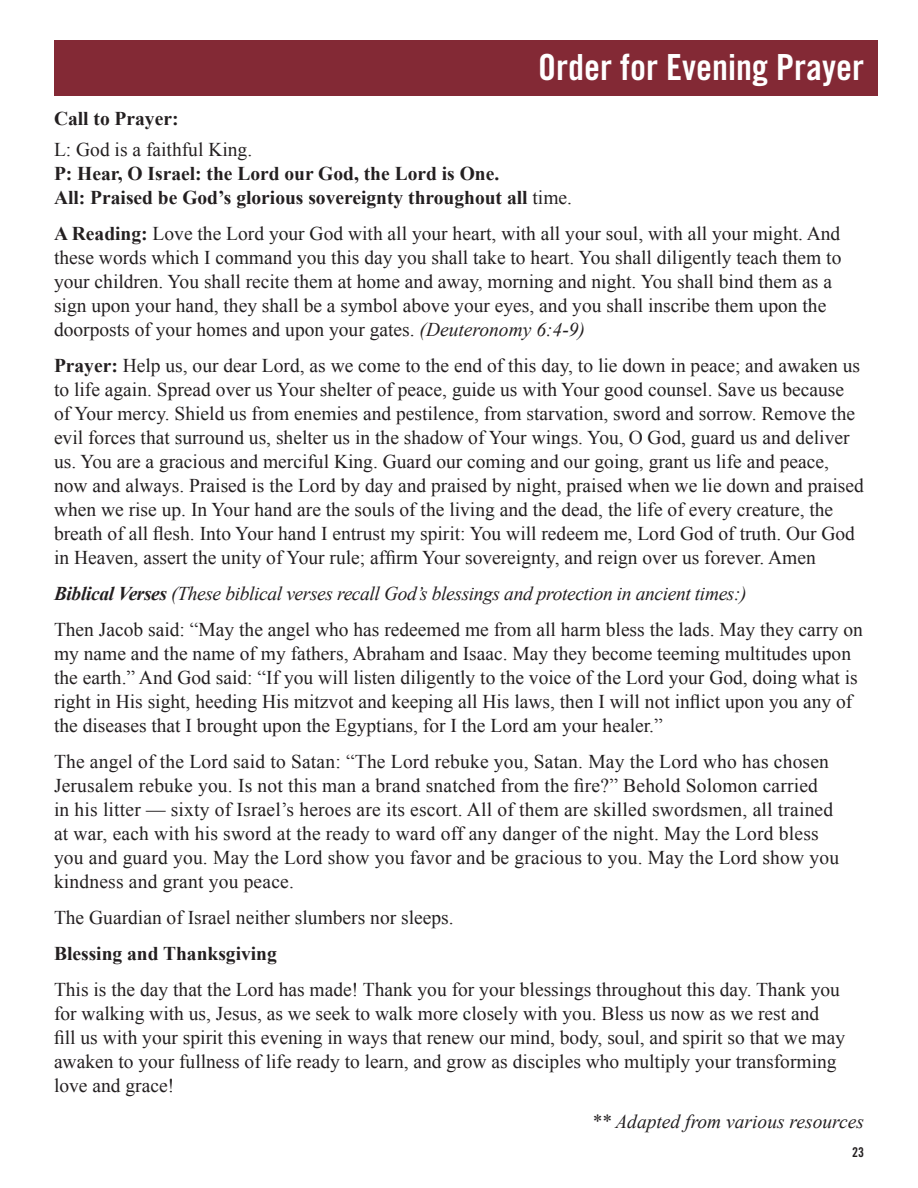
<style>
.page{position:relative;width:918px;height:1188px;background:#fff}
.page>*{position:absolute;margin:0;border:0;box-sizing:border-box;transform-origin:0 0}
.Subhead_1{font:36px "Trade Gothic LT Std Bd Cn 20";color:#fff}
.Normal__Web__wrd_1{font:19.5px/24px "Times New Roman";color:#231f20}
.No_Spacing_wrd_1{font:700 19.5px "Times New Roman";color:#231f20}
.Normal__Web__wrd_1-2{font:italic 19.5px "Times New Roman";letter-spacing:-.02em;color:#231f20}
.Normal__Web__wrd_1-3{font:700 19.5px "Times New Roman";color:#231f20}
.Normal__Web__wrd_1-4{font:italic 19.5px "Times New Roman";color:#231f20}
.No_Spacing_wrd_1-2{font:19.5px "Times New Roman";color:#231f20}
.t1{font:13.5px "Trade Gothic LT Std Bd Cn 20";color:#231f20}
.s1{font-weight:400}
.s2{font-weight:700}
.s3{font-style:italic}
</style>
<div class="page">
<div style="left:54px;top:40px;width:824px;height:56px;background:#832935"></div>
<p class="Subhead_1" style="left:538px;top:45px;width:327px">Order for Evening Prayer</p>
<p class="Normal__Web__wrd_1-3" style="left:54px;top:105px;width:126px">Call to Prayer:</p>
<p class="No_Spacing_wrd_1-2" style="left:54px;top:137px;width:200px">L: God is a faithful King.</p>
<p class="No_Spacing_wrd_1" style="left:54px;top:160px;width:447px">P: Hear, O Israel: the Lord our God, the Lord is One.</p>
<p class="No_Spacing_wrd_1" style="left:54px;top:184px;width:520px">All: Praised be God’s glorious sovereignty throughout all <span class="s1">time.</span></p>
<p class="Normal__Web__wrd_1" style="left:54px;top:222px;width:789px"><span class="s2">A Reading:</span> Love the Lord your God with all your heart, with all your soul, with all your might. And these words which I command you this day you shall take to heart. You shall diligently teach them to your children. You shall recite them at home and away, morning and night. You shall bind them as a sign upon your hand, they shall be a symbol above your eyes, and you shall inscribe them upon the doorposts of your homes and upon your gates. <span class="s3">(Deuteronomy 6:4-9)</span></p>
<p class="Normal__Web__wrd_1" style="left:54px;top:354px;width:811px"><span class="s2">Prayer:</span> Help us, our dear Lord, as we come to the end of this day, to lie down in peace; and awaken us to life again. Spread over us Your shelter of peace, guide us with Your good counsel. Save us because of Your mercy. Shield us from enemies and pestilence, from starvation, sword and sorrow. Remove the evil forces that surround us, shelter us in the shadow of Your wings. You, O God, guard us and deliver us. You are a gracious and merciful King. Guard our coming and our going, grant us life and peace, now and always. Praised is the Lord by day and praised by night, praised when we lie down and praised when we rise up. In Your hand are the souls of the living and the dead, the life of every creature, the breath of all flesh. Into Your hand I entrust my spirit: You will redeem me, Lord God of truth. Our God in Heaven, assert the unity of Your rule; affirm Your sovereignty, and reign over us forever. Amen</p>
<p class="Normal__Web__wrd_1-2" style="left:54px;top:581px;width:694px"><span class="s2">Biblical Verses</span> (These biblical verses recall God’s blessings and protection in ancient times:)</p>
<p class="Normal__Web__wrd_1" style="left:54px;top:618px;width:811px">Then Jacob said: “May the angel who has redeemed me from all harm bless the lads. May they carry on my name and the name of my fathers, Abraham and Isaac. May they become teeming multitudes upon the earth.” And God said: “If you will listen diligently to the voice of the Lord your God, doing what is right in His sight, heeding His mitzvot and keeping all His laws, then I will not inflict upon you any of the diseases that I brought upon the Egyptians, for I the Lord am your healer.”</p>
<p class="Normal__Web__wrd_1" style="left:54px;top:750px;width:787px">The angel of the Lord said to Satan: “The Lord rebuke you, Satan. May the Lord who has chosen Jerusalem rebuke you. Is not this man a brand snatched from the fire?” Behold Solomon carried<br>in his litter — sixty of Israel’s heroes are its escort. All of them are skilled swordsmen, all trained at war, each with his sword at the ready to ward off any danger of the night. May the Lord bless you and guard you. May the Lord show you favor and be gracious to you. May the Lord show you kindness and grant you peace.</p>
<p class="Normal__Web__wrd_1" style="left:54px;top:906px;width:401px">The Guardian of Israel neither slumbers nor sleeps.</p>
<p class="Normal__Web__wrd_1-3" style="left:54px;top:940px;width:224px">Blessing and Thanksgiving</p>
<p class="Normal__Web__wrd_1" style="left:54px;top:978px;width:793px">This is the day that the Lord has made! Thank you for your blessings throughout this day. Thank you for walking with us, Jesus, as we seek to walk more closely with you. Bless us now as we rest and fill us with your spirit this evening in ways that renew our mind, body, soul, and spirit so that we may awaken to your fullness of life ready to learn, and grow as disciples who multiply your transforming love and grace!</p>
<p class="Normal__Web__wrd_1-4" style="left:591px;top:1109px;width:274px">** Adapted from various resources</p>
<p class="t1" style="left:852px;top:1144px;width:13px">23</p>
</div>
